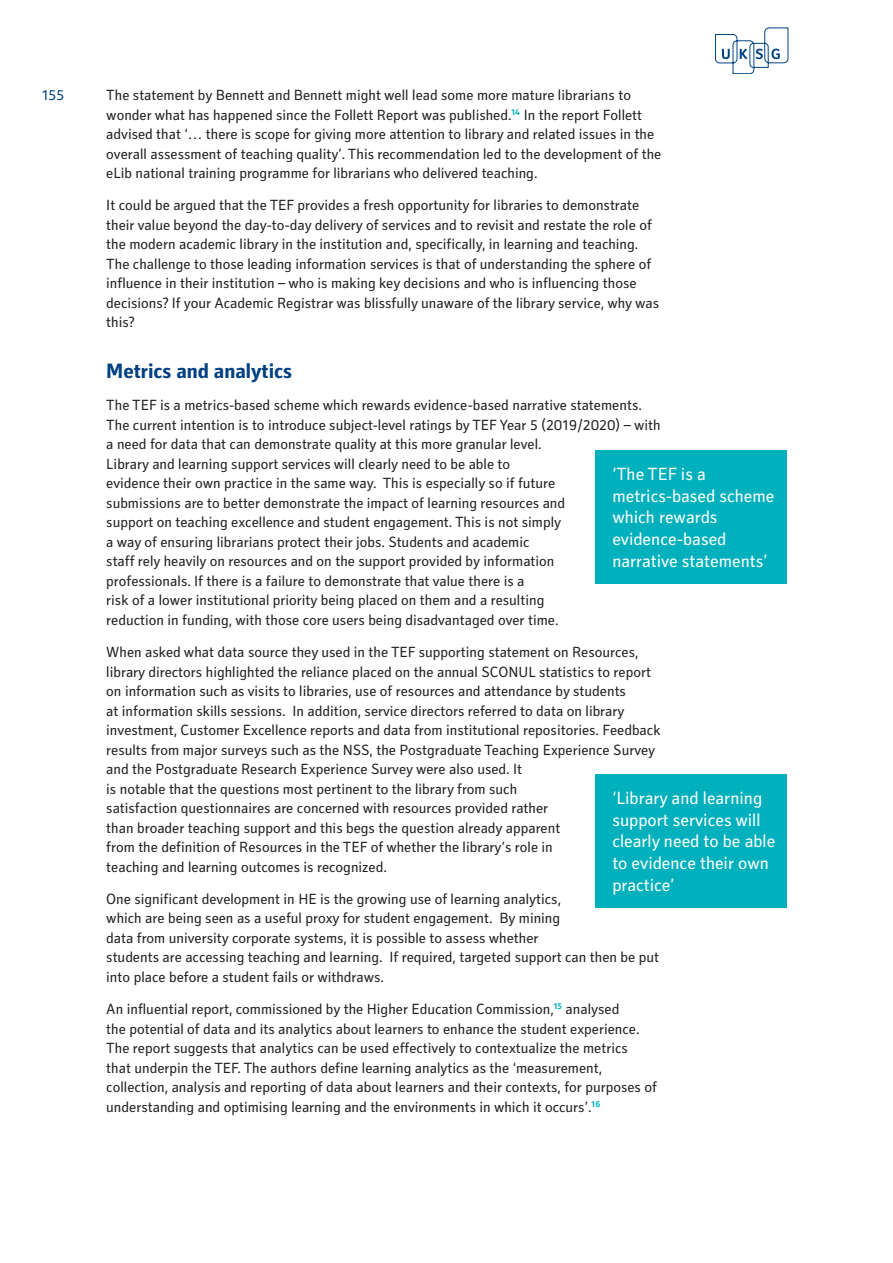
<style>
.page{position:relative;width:893px;height:1263px;background:#fff}
.page>*{position:absolute;margin:0;border:0;box-sizing:border-box;transform-origin:0 0}
.A-Style_Heading{font:700 21px "Secca Std";color:#014081}
.Stand_out_quote{font:18px/21.6px "Secca Std";color:#fff}
.Body{font:15px/19.5px "Secca Std";color:#231f20}
.t1{font:15px "Secca Std";color:#014081}
</style>
<div class="page">
<svg style="left:715px;top:28px;width:73px;height:46px"></svg>
<div style="left:595px;top:450px;width:192px;height:134px;background:#00b0bc"></div>
<div style="left:595px;top:774px;width:192px;height:134px;background:#00b0bc"></div>
<p class="t1" style="left:42px;top:87px;width:24px">155</p>
<p class="Body" style="left:106px;top:86px;width:557px">The statement by Bennett and Bennett might well lead some more mature librarians to wonder what has happened since the Follett Report was published.<sup>14</sup> In the report Follett advised that ‘… there is scope for giving more attention to library and related issues in the overall assessment of teaching quality’. This recommendation led to the development of the eLib national training programme for librarians who delivered teaching.</p>
<p class="Body" style="left:106px;top:196px;width:554px">It could be argued that the TEF provides a fresh opportunity for libraries to demonstrate their value beyond the day-to-day delivery of services and to revisit and restate the role of the modern academic library in the institution and, specifically, in learning and teaching.<br>The challenge to those leading information services is that of understanding the sphere of influence in their institution – who is making key decisions and who is influencing those decisions? If your Academic Registrar was blissfully unaware of the library service, why was this?</p>
<p class="A-Style_Heading" style="left:106px;top:359px;width:187px">Metrics and analytics</p>
<p class="Body" style="left:106px;top:396px;width:556px">The TEF is a metrics-based scheme which rewards evidence-based narrative statements.<br>The current intention is to introduce subject-level ratings by TEF Year 5 (2019/2020) – with a need for data that can demonstrate quality at this more granular level.<br>Library and learning support services will clearly need to be able to<br>evidence their own practice in the same way. This is especially so if future<br>submissions are to better demonstrate the impact of learning resources and<br>support on teaching excellence and student engagement. This is not simply<br>a way of ensuring librarians protect their jobs. Students and academic<br>staff rely heavily on resources and on the support provided by information<br>professionals. If there is a failure to demonstrate that value there is a<br>risk of a lower institutional priority being placed on them and a resulting<br>reduction in funding, with those core users being disadvantaged over time.</p>
<p class="Body" style="left:106px;top:643px;width:556px">When asked what data source they used in the TEF supporting statement on Resources, library directors highlighted the reliance placed on the annual SCONUL statistics to report on information such as visits to libraries, use of resources and attendance by students<br>at information skills sessions. In addition, service directors referred to data on library investment, Customer Excellence reports and data from institutional repositories. Feedback results from major surveys such as the NSS, the Postgraduate Teaching Experience Survey and the Postgraduate Research Experience Survey were also used. It<br>is notable that the questions most pertinent to the library from such<br>satisfaction questionnaires are concerned with resources provided rather<br>than broader teaching support and this begs the question already apparent<br>from the definition of Resources in the TEF of whether the library’s role in<br>teaching and learning outcomes is recognized.</p>
<p class="Body" style="left:106px;top:890px;width:554px">One significant development in HE is the growing use of learning analytics,<br>which are being seen as a useful proxy for student engagement. By mining<br>data from university corporate systems, it is possible to assess whether<br>students are accessing teaching and learning. If required, targeted support can then be put into place before a student fails or withdraws.</p>
<p class="Body" style="left:106px;top:1000px;width:552px">An influential report, commissioned by the Higher Education Commission,<sup>15</sup> analysed<br>the potential of data and its analytics about learners to enhance the student experience.<br>The report suggests that analytics can be used effectively to contextualize the metrics<br>that underpin the TEF. The authors define learning analytics as the ‘measurement, collection, analysis and reporting of data about learners and their contexts, for purposes of understanding and optimising learning and the environments in which it occurs’.<sup>16</sup></p>
<p class="Stand_out_quote" style="left:612px;top:464px;width:164px">‘The TEF is a metrics-based scheme which rewards evidence-based narrative statements’</p>
<p class="Stand_out_quote" style="left:612px;top:788px;width:164px">‘Library and learning support services will clearly need to be able to evidence their own practice’</p>
</div>
